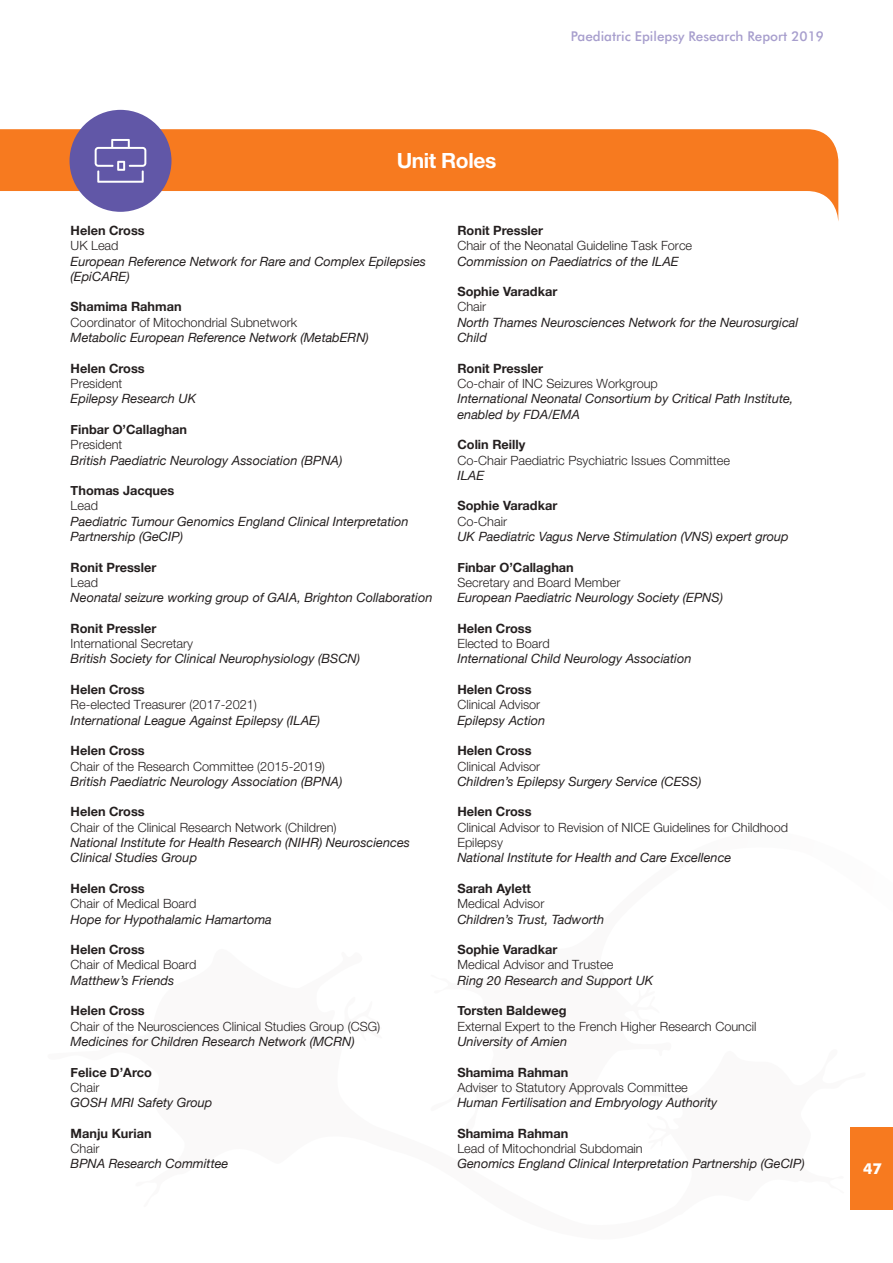
<style>
.page{position:relative;width:893px;height:1263px;background:#fff}
.page>*{position:absolute;margin:0;border:0;box-sizing:border-box;transform-origin:0 0}
.t1{font:700 21px "Helvetica Neue LT Std";letter-spacing:-.02em;color:#fff}
.t2{font:700 15px "Futura BT";color:#fff}
.t3{font:500 13.5px "Futura BT";color:#a79ecd}
.t4{font:italic 12.75px/15.3px "Helvetica Neue";color:#241f1f}
.t5{font:300 12.75px/15.3px "Helvetica Neue";color:#241f1f}
.t6{font:700 12.75px "Helvetica Neue";color:#241f1f}
</style>
<div class="page">
<svg style="left:0;top:129px;width:838px;height:90px;fill:#f77a1f"></svg>
<div style="left:70px;top:110px;width:101px;height:102px;background:#6157a7;border-radius:50%"></div>
<svg style="left:95px;top:139px;width:51px;height:44px"></svg>
<div style="left:850px;top:1127px;width:43px;height:83px;background:#f77a1f"></div>
<p class="t3" style="left:571px;top:28px;width:255px">Paediatric Epilepsy Research Report 2019</p>
<h1 class="t1" style="left:397px;top:148px;width:101px">Unit Roles</h1>
<p class="t6" style="left:71px;top:220px;width:76px">Helen Cross</p>
<p class="t5" style="left:71px;top:238px;width:49px">UK Lead</p>
<p class="t4" style="left:71px;top:254px;width:357px">European Reference Network for Rare and Complex Epilepsies (EpiCARE)</p>
<p class="t6" style="left:71px;top:297px;width:112px">Shamima Rahman</p>
<p class="t5" style="left:71px;top:314px;width:228px">Coordinator of Mitochondrial Subnetwork</p>
<p class="t4" style="left:71px;top:331px;width:300px">Metabolic European Reference Network (MetabERN)</p>
<p class="t6" style="left:71px;top:358px;width:76px">Helen Cross</p>
<p class="t5" style="left:71px;top:375px;width:53px">President</p>
<p class="t4" style="left:71px;top:392px;width:127px">Epilepsy Research UK</p>
<p class="t6" style="left:71px;top:419px;width:118px">Finbar O’Callaghan</p>
<p class="t5" style="left:71px;top:437px;width:53px">President</p>
<p class="t4" style="left:71px;top:453px;width:273px">British Paediatric Neurology Association (BPNA)</p>
<p class="t6" style="left:71px;top:481px;width:105px">Thomas Jacques</p>
<p class="t5" style="left:71px;top:498px;width:29px">Lead</p>
<p class="t4" style="left:71px;top:514px;width:339px">Paediatric Tumour Genomics England Clinical Interpretation<br>Partnership (GeCIP)</p>
<p class="t6" style="left:71px;top:557px;width:87px">Ronit Pressler</p>
<p class="t5" style="left:71px;top:574px;width:29px">Lead</p>
<p class="t4" style="left:71px;top:591px;width:363px">Neonatal seizure working group of GAIA, Brighton Collaboration</p>
<p class="t6" style="left:71px;top:618px;width:87px">Ronit Pressler</p>
<p class="t5" style="left:71px;top:636px;width:124px">International Secretary</p>
<p class="t4" style="left:71px;top:652px;width:291px">British Society for Clinical Neurophysiology (BSCN)</p>
<p class="t6" style="left:71px;top:679px;width:76px">Helen Cross</p>
<p class="t5" style="left:71px;top:697px;width:188px">Re-elected Treasurer (2017-2021)</p>
<p class="t4" style="left:71px;top:713px;width:251px">International League Against Epilepsy (ILAE)</p>
<p class="t6" style="left:71px;top:741px;width:76px">Helen Cross</p>
<p class="t5" style="left:71px;top:758px;width:256px">Chair of the Research Committee (2015-2019)</p>
<p class="t4" style="left:71px;top:774px;width:273px">British Paediatric Neurology Association (BPNA)</p>
<p class="t6" style="left:71px;top:802px;width:76px">Helen Cross</p>
<p class="t5" style="left:71px;top:819px;width:267px">Chair of the Clinical Research Network (Children)</p>
<p class="t4" style="left:71px;top:836px;width:341px">National Institute for Health Research (NIHR) Neurosciences<br>Clinical Studies Group</p>
<p class="t6" style="left:71px;top:878px;width:76px">Helen Cross</p>
<p class="t5" style="left:71px;top:896px;width:127px">Chair of Medical Board</p>
<p class="t4" style="left:71px;top:912px;width:203px">Hope for Hypothalamic Hamartoma</p>
<p class="t6" style="left:71px;top:940px;width:76px">Helen Cross</p>
<p class="t5" style="left:71px;top:957px;width:127px">Chair of Medical Board</p>
<p class="t4" style="left:71px;top:973px;width:105px">Matthew’s Friends</p>
<p class="t6" style="left:71px;top:1001px;width:76px">Helen Cross</p>
<p class="t5" style="left:71px;top:1018px;width:311px">Chair of the Neurosciences Clinical Studies Group (CSG)</p>
<p class="t4" style="left:71px;top:1034px;width:286px">Medicines for Children Research Network (MCRN)</p>
<p class="t6" style="left:71px;top:1062px;width:83px">Felice D’Arco</p>
<p class="t5" style="left:71px;top:1079px;width:30px">Chair</p>
<p class="t4" style="left:71px;top:1096px;width:143px">GOSH MRI Safety Group</p>
<p class="t6" style="left:71px;top:1123px;width:82px">Manju Kurian</p>
<p class="t5" style="left:71px;top:1140px;width:30px">Chair</p>
<p class="t4" style="left:71px;top:1157px;width:159px">BPNA Research Committee</p>
<p class="t6" style="left:457px;top:220px;width:87px">Ronit Pressler</p>
<p class="t5" style="left:457px;top:238px;width:236px">Chair of the Neonatal Guideline Task Force</p>
<p class="t4" style="left:457px;top:254px;width:223px">Commission on Paediatrics of the ILAE</p>
<p class="t6" style="left:457px;top:282px;width:101px">Sophie Varadkar</p>
<p class="t5" style="left:457px;top:299px;width:30px">Chair</p>
<p class="t4" style="left:457px;top:315px;width:342px">North Thames Neurosciences Network for the Neurosurgical<br>Child</p>
<p class="t6" style="left:457px;top:358px;width:87px">Ronit Pressler</p>
<p class="t5" style="left:457px;top:375px;width:202px">Co-chair of INC Seizures Workgroup</p>
<p class="t4" style="left:457px;top:392px;width:338px">International Neonatal Consortium by Critical Path Institute, enabled by FDA/EMA</p>
<p class="t6" style="left:457px;top:435px;width:69px">Colin Reilly</p>
<p class="t5" style="left:457px;top:452px;width:274px">Co-Chair Paediatric Psychiatric Issues Committee</p>
<p class="t4" style="left:457px;top:468px;width:28px">ILAE</p>
<p class="t6" style="left:457px;top:496px;width:101px">Sophie Varadkar</p>
<p class="t5" style="left:457px;top:513px;width:51px">Co-Chair</p>
<p class="t4" style="left:457px;top:530px;width:333px">UK Paediatric Vagus Nerve Stimulation (VNS) expert group</p>
<p class="t6" style="left:457px;top:557px;width:118px">Finbar O’Callaghan</p>
<p class="t5" style="left:457px;top:574px;width:164px">Secretary and Board Member</p>
<p class="t4" style="left:457px;top:591px;width:267px">European Paediatric Neurology Society (EPNS)</p>
<p class="t6" style="left:457px;top:618px;width:76px">Helen Cross</p>
<p class="t5" style="left:457px;top:636px;width:94px">Elected to Board</p>
<p class="t4" style="left:457px;top:652px;width:235px">International Child Neurology Association</p>
<p class="t6" style="left:457px;top:679px;width:76px">Helen Cross</p>
<p class="t5" style="left:457px;top:697px;width:84px">Clinical Advisor</p>
<p class="t4" style="left:457px;top:713px;width:89px">Epilepsy Action</p>
<p class="t6" style="left:457px;top:741px;width:76px">Helen Cross</p>
<p class="t5" style="left:457px;top:758px;width:84px">Clinical Advisor</p>
<p class="t4" style="left:457px;top:774px;width:245px">Children’s Epilepsy Surgery Service (CESS)</p>
<p class="t6" style="left:457px;top:802px;width:76px">Helen Cross</p>
<p class="t5" style="left:457px;top:819px;width:332px">Clinical Advisor to Revision of NICE Guidelines for Childhood<br>Epilepsy</p>
<p class="t4" style="left:457px;top:851px;width:275px">National Institute for Health and Care Excellence</p>
<p class="t6" style="left:457px;top:878px;width:75px">Sarah Aylett</p>
<p class="t5" style="left:457px;top:896px;width:88px">Medical Advisor</p>
<p class="t4" style="left:457px;top:912px;width:148px">Children’s Trust, Tadworth</p>
<p class="t6" style="left:457px;top:940px;width:101px">Sophie Varadkar</p>
<p class="t5" style="left:457px;top:957px;width:157px">Medical Advisor and Trustee</p>
<p class="t4" style="left:457px;top:973px;width:198px">Ring 20 Research and Support UK</p>
<p class="t6" style="left:457px;top:1001px;width:111px">Torsten Baldeweg</p>
<p class="t5" style="left:457px;top:1018px;width:301px">External Expert to the French Higher Research Council</p>
<p class="t4" style="left:457px;top:1034px;width:111px">University of Amien</p>
<p class="t6" style="left:457px;top:1062px;width:112px">Shamima Rahman</p>
<p class="t5" style="left:457px;top:1079px;width:232px">Adviser to Statutory Approvals Committee</p>
<p class="t4" style="left:457px;top:1096px;width:261px">Human Fertilisation and Embryology Authority</p>
<p class="t6" style="left:457px;top:1123px;width:112px">Shamima Rahman</p>
<p class="t5" style="left:457px;top:1140px;width:187px">Lead of Mitochondrial Subdomain</p>
<p class="t4" style="left:457px;top:1157px;width:349px">Genomics England Clinical Interpretation Partnership (GeCIP)</p>
<p class="t2" style="left:863px;top:1159px;width:20px">47</p>
</div>
